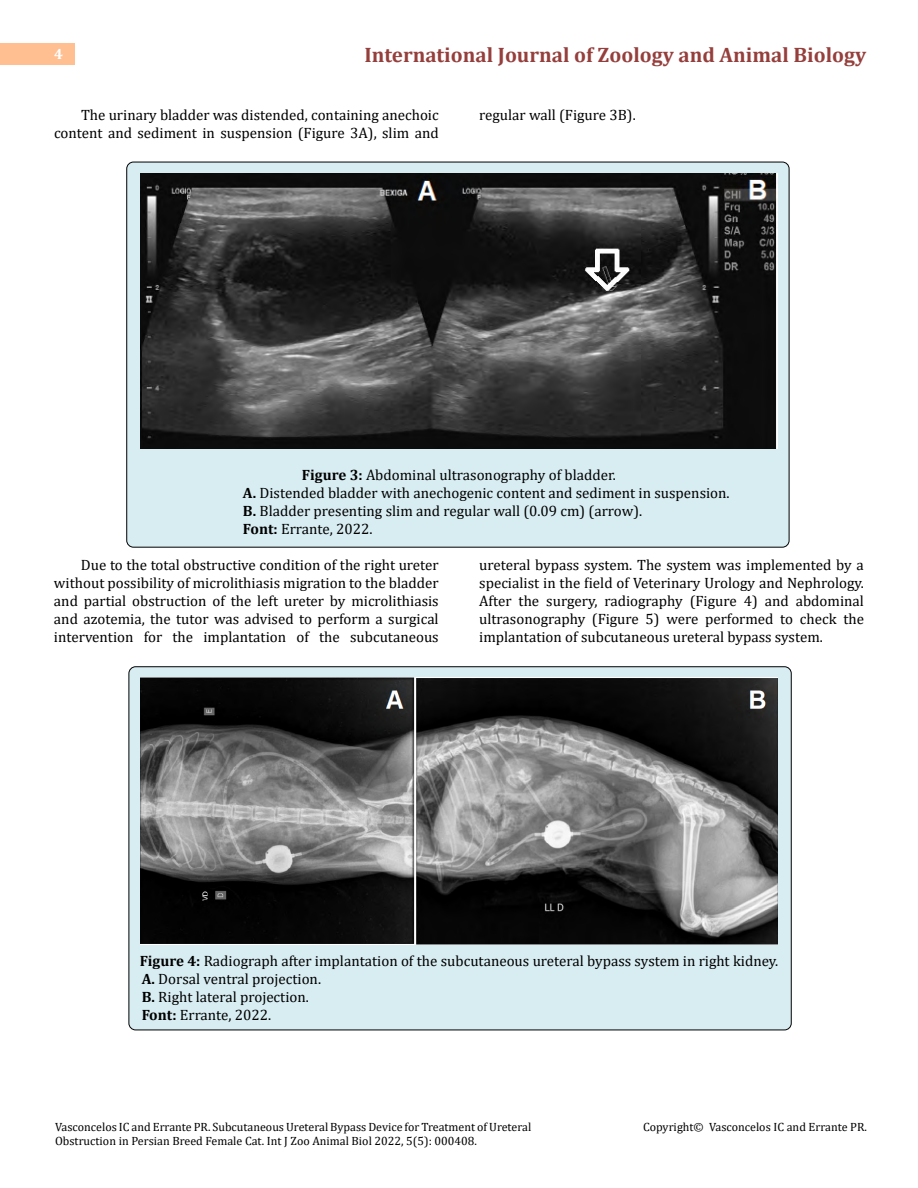
<style>
.page{position:relative;width:918px;height:1188px;background:#fff}
.page>*{position:absolute;margin:0;border:0;box-sizing:border-box;transform-origin:0 0}
.t1{font:700 21px "Cambria";color:#953f3c}
.t2{font:15px/18px "Cambria";color:#000}
.t3{font:700 15px "Cambria";color:#fff}
.t4{font:12px/14.4px "Cambria";color:#000}
.s1{font-weight:700}
</style>
<div class="page">
<div style="left:0;top:43px;width:75px;height:21px;background:#ffbf91"></div>
<div style="left:129px;top:667px;width:662px;height:363px;background:#d8edf2;border-radius:7px"></div>
<div style="left:127px;top:162px;width:662px;height:385px;background:#d8edf2;border-radius:7px"></div>
<img style="left:140px;top:174px;width:638px;height:275px">
<img style="left:140px;top:678px;width:638px;height:267px">
<p class="t3" style="left:54px;top:44px;width:10px">4</p>
<h1 class="t1" style="left:364px;top:40px;width:503px">International Journal of Zoology and Animal Biology</h1>
<p class="t2" style="left:54px;top:105px;width:386px;text-align:right">The urinary bladder was distended, containing anechoic content and sediment in suspension (Figure 3A), slim and</p>
<p class="t2" style="left:479px;top:105px;width:158px">regular wall (Figure 3B).</p>
<p class="t2" style="left:243px;top:465px;width:488px;text-indent:59px"><span class="s1">Figure 3:</span> Abdominal ultrasonography of bladder.<br><span class="s1">A.</span> Distended bladder with anechogenic content and sediment in suspension.<br><span class="s1">B.</span> Bladder presenting slim and regular wall (0.09 cm) (arrow).<br><span class="s1">Font:</span> Errante, 2022.</p>
<p class="t2" style="left:54px;top:555px;width:386px;text-align:justify;text-indent:27px">Due to the total obstructive condition of the right ureter without possibility of microlithiasis migration to the bladder and partial obstruction of the left ureter by microlithiasis and azotemia, the tutor was advised to perform a surgical intervention for the implantation of the subcutaneous</p>
<p class="t2" style="left:479px;top:555px;width:386px;text-align:justify">ureteral bypass system. The system was implemented by a specialist in the field of Veterinary Urology and Nephrology.<br>After the surgery, radiography (Figure 4) and abdominal ultrasonography (Figure 5) were performed to check the implantation of subcutaneous ureteral bypass system.</p>
<p class="t2" style="left:140px;top:951px;width:640px"><span class="s1">Figure 4:</span> Radiograph after implantation of the subcutaneous ureteral bypass system in right kidney.<br><span class="s1">A.</span> Dorsal ventral projection.<br><span class="s1">B.</span> Right lateral projection.<br><span class="s1">Font:</span> Errante, 2022.</p>
<p class="t4" style="left:55px;top:1120px;width:478px">Vasconcelos IC and Errante PR. Subcutaneous Ureteral Bypass Device for Treatment of Ureteral<br>Obstruction in Persian Breed Female Cat. Int J Zoo Animal Biol 2022, 5(5): 000408.</p>
<p class="t4" style="left:643px;top:1120px;width:225px">Copyright© Vasconcelos IC and Errante PR.</p>
</div>
